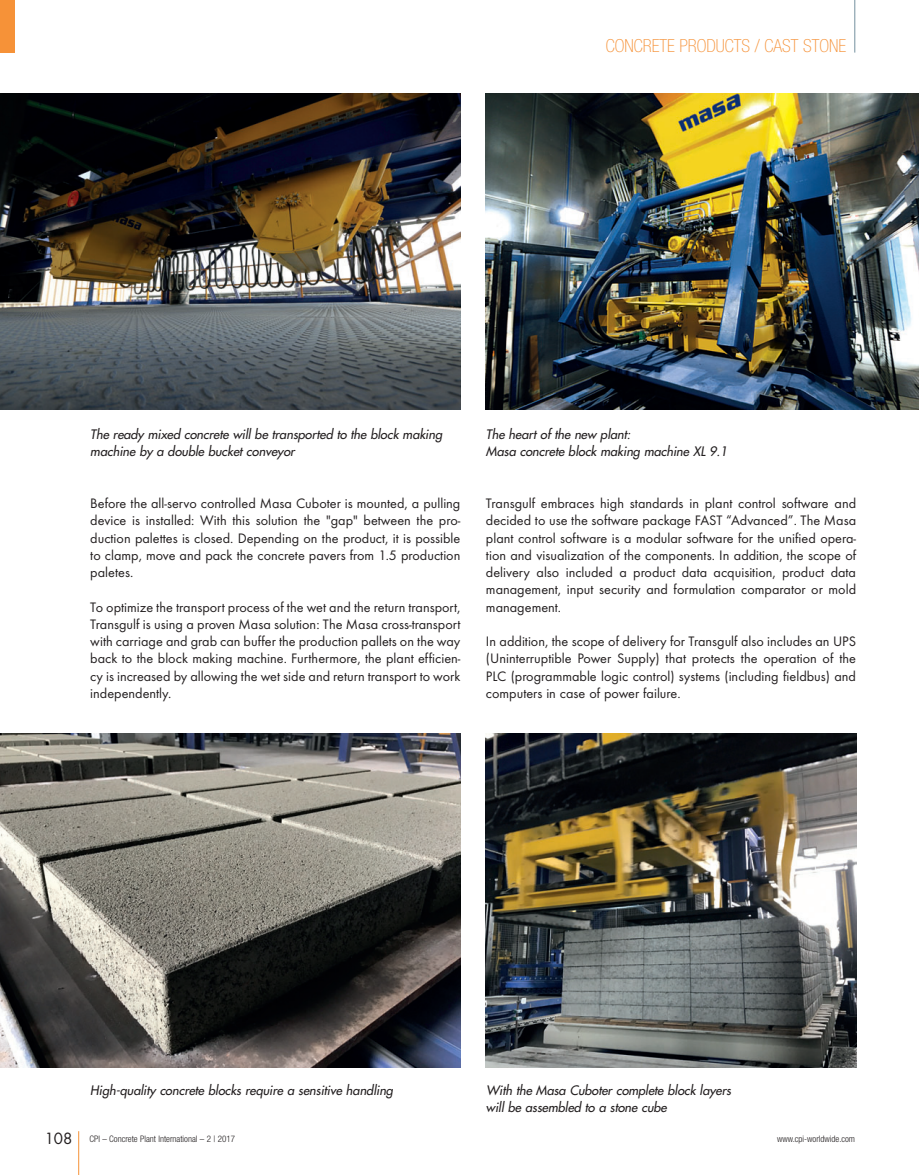
<style>
.page{position:relative;width:919px;height:1175px;background:#fff}
.page>*{position:absolute;margin:0;border:0;box-sizing:border-box;transform-origin:0 0}
.t1{font:100 condensed 18px "Helvetica Neue";color:#f69238}
.t2{font:14.25px/17.2px "Futura T";color:#231f20;text-align:justify}
.t3{font:italic 12.75px/17.2px "Futura";letter-spacing:-.005em;color:#231f20}
.t4{font:300 condensed 9px "Helvetica Neue";color:#231f20}
.s1{font-family:"Futura";font-weight:400;font-stretch:normal;font-size:15px}
</style>
<div class="page">
<hr style="left:78px;top:1131px;width:1px;height:44px;background:#f69238">
<hr style="left:854px;top:0;width:1px;height:53px;background:#73909f">
<div style="left:0;top:0;width:15px;height:53px;background:#f69238"></div>
<img style="left:0;top:94px;width:460px;height:315px">
<img style="left:486px;top:94px;width:432px;height:315px">
<img style="left:0;top:734px;width:460px;height:333px">
<img style="left:486px;top:734px;width:370px;height:333px">
<p class="t1" style="left:605px;top:39px;width:242px">CONCRETE PRODUCTS / CAST STONE</p>
<p class="t3" style="left:90px;top:427px;width:355px">The ready mixed concrete will be transported to the block making machine by a double bucket conveyor</p>
<p class="t3" style="left:486px;top:427px;width:245px">The heart of the new plant:<br>Masa concrete block making machine XL 9.1</p>
<p class="t2" style="left:90px;top:496px;width:371px">Before the all-servo controlled Masa Cuboter is mounted, a pulling device is installed: With this solution the "gap" between the pro&shy;duction palettes is closed. Depending on the product, it is possible to clamp, move and pack the concrete pavers from 1.5 production paletes.</p>
<p class="t2" style="left:90px;top:599px;width:371px">To optimize the transport process of the wet and the return transport, Transgulf is using a proven Masa solution: The Masa cross-transport with carriage and grab can buffer the production pallets on the way back to the block making machine. Furthermore, the plant efficien&shy;cy is increased by allowing the wet side and return transport to work independently.</p>
<p class="t2" style="left:486px;top:496px;width:371px">Transgulf embraces high standards in plant control software and decided to use the software package FAST “Advanced”. The Masa plant control software is a modular software for the unified opera&shy;tion and visualization of the components. In addition, the scope of delivery also included a product data acquisition, product data management, input security and formulation comparator or mold management.</p>
<p class="t2" style="left:486px;top:634px;width:371px">In addition, the scope of delivery for Transgulf also includes an UPS (Uninterruptible Power Supply) that protects the operation of the PLC (programmable logic control) systems (including fieldbus) and computers in case of power failure.</p>
<p class="t3" style="left:90px;top:1082px;width:306px">High-quality concrete blocks require a sensitive handling</p>
<p class="t3" style="left:486px;top:1082px;width:249px">With the Masa Cuboter complete block layers will be assembled to a stone cube</p>
<p class="t4" style="left:45px;top:1135px;width:192px"><span class="s1">108</span> CPI – Concrete Plant International – 2 | 2017</p>
<p class="t4" style="left:777px;top:1135px;width:79px">www.cpi-worldwide.com</p>
</div>
